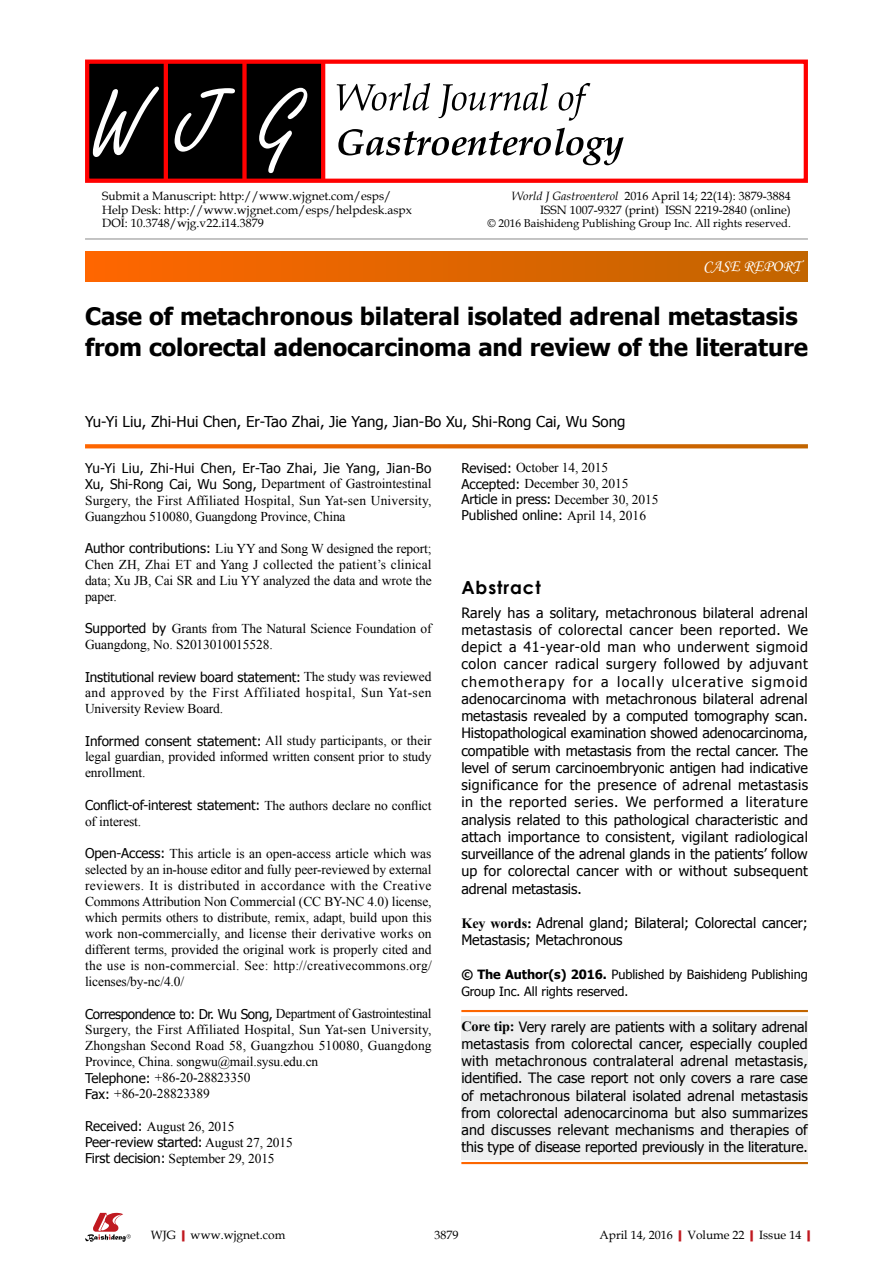
<style>
.page{position:relative;width:893px;height:1263px;background:#fff}
.page>*{position:absolute;margin:0;border:0;box-sizing:border-box;transform-origin:0 0}
.t1{font:700 24px/31.5px "Tahoma";color:#000}
.t2{font:700 18px "Century Gothic";letter-spacing:.05em;color:#000}
.t3{font:16.5px "Monotype Corsiva";color:#fff}
.t4{font:15px "Tahoma";color:#000}
.t5{font:14.25px/17.2px "Tahoma";letter-spacing:-.005em;color:#000;text-align:justify}
.t6{font:13.5px/16px "Times New Roman";letter-spacing:-.01em;color:#000;text-align:justify}
.t7{font:13.5px/16px "Tahoma";letter-spacing:-.01em;color:#000}
.t8{font:12.75px/17.2px "Tahoma";letter-spacing:-.005em;color:#000}
.t9{font:12px/13.5px "Book Antiqua";color:#000}
.t10{font:11.25px "Book Antiqua";color:#000}
.s1{font-style:italic}
.s2{font-family:"Tahoma"}
.s3{font-family:"Times New Roman"}
.s4{font-family:"Times New Roman";font-weight:700}
.s5{font-weight:700}
.s6{font-weight:700;color:#c01920}
</style>
<div class="page">
<div style="left:85px;top:252px;width:723px;height:29px;background:linear-gradient(to right,#f60,#c16500)"></div>
<hr style="left:85px;top:239px;width:723px;height:1px;background:#898989">
<div style="left:87px;top:61px;width:236px;height:121px;background:#000"></div>
<hr style="left:164px;top:61px;width:4px;height:121px;background:#f00">
<div style="left:242px;top:61px;width:5px;height:121px;background:#f00"></div>
<hr style="left:321px;top:61px;width:4px;height:121px;background:#f00">
<div style="left:85px;top:60px;width:723px;height:123px;border:4px solid #f00"></div>
<svg style="left:259px;top:88px;width:48px;height:85px"></svg>
<svg style="left:175px;top:88px;width:60px;height:64px"></svg>
<svg style="left:93px;top:87px;width:66px;height:70px"></svg>
<svg style="left:337px;top:83px;width:253px;height:38px"></svg>
<svg style="left:338px;top:128px;width:286px;height:37px"></svg>
<svg style="left:85px;top:444px;width:723px;height:4px;background:#e16d0d"></svg>
<svg style="left:85px;top:1213px;width:46px;height:29px"></svg>
<div style="left:461px;top:1016px;width:347px;height:143px;background:#eeefef"></div>
<p class="t9" style="left:102px;top:189px;width:311px">Submit a Manuscript: http://www.wjgnet.com/esps/<br>Help Desk: http://www.wjgnet.com/esps/helpdesk.aspx<br>DOI: 10.3748/wjg.v22.i14.3879</p>
<p class="t9" style="left:512px;top:189px;width:280px;text-align:right"><span class="s1">World J Gastroenterol</span> 2016 April 14; 22(14): 3879-3884<br>ISSN 1007-9327 (print) ISSN 2219-2840 (online)</p>
<p class="t10" style="left:487px;top:215px;width:305px">© 2016 Baishideng Publishing Group Inc. All rights reserved.</p>
<p class="t3" style="left:703px;top:256px;width:99px">CASE REPORT</p>
<p class="t1" style="left:85px;top:298px;width:724px">Case of metachronous bilateral isolated adrenal metastasis from colorectal adenocarcinoma and review of the literature</p>
<p class="t4" style="left:85px;top:412px;width:542px">Yu-yi Liu, Zhi-hui Chen, Er-tao Zhai, Jie Yang, Jian-bo Xu, Shi-rong Cai, Wu Song</p>
<p class="t6" style="left:85px;top:460px;width:348px"><span class="s2">Yu-yi Liu, Zhi-hui Chen, Er-tao Zhai, Jie Yang, Jian-bo Xu, Shi-rong Cai, Wu Song,</span> Department of Gastrointestinal Surgery, the First Affiliated Hospital, Sun Yat-sen University, Guangzhou 510080, Guangdong Province, China</p>
<p class="t6" style="left:85px;top:540px;width:348px"><span class="s2">Author contributions:</span> Liu YY and Song W designed the report; Chen ZH, Zhai ET and Yang J collected the patient’s clinical data; Xu JB, Cai SR and Liu YY analyzed the data and wrote the paper.</p>
<p class="t6" style="left:85px;top:620px;width:348px"><span class="s2">Supported by</span> grants from The Natural Science Foundation of<br>Guangdong, No. S2013010015528.</p>
<p class="t6" style="left:85px;top:669px;width:348px"><span class="s2">Institutional review board statement:</span> The study was reviewed and approved by the First Affiliated hospital, Sun Yat-sen University Review Board.</p>
<p class="t6" style="left:85px;top:732px;width:348px"><span class="s2">Informed consent statement:</span> All study participants, or their legal guardian, provided informed written consent prior to study enrollment.</p>
<p class="t6" style="left:85px;top:797px;width:348px;line-height:15.6px"><span class="s2">Conflict-of-interest statement:</span> The authors declare no conflict of interest.</p>
<p class="t6" style="left:85px;top:845px;width:348px"><span class="s2">Open-Access:</span> This article is an open-access article which was selected by an in-house editor and fully peer-reviewed by external reviewers. It is distributed in accordance with the Creative Commons Attribution Non Commercial (CC BY-NC 4.0) license, which permits others to distribute, remix, adapt, build upon this work non-commercially, and license their derivative works on different terms, provided the original work is properly cited and the use is non-commercial. See: http://creativecommons.org/ licenses/by-nc/4.0/</p>
<p class="t6" style="left:85px;top:1005px;width:348px;text-align:left"><span class="s2">Correspondence to: Dr. Wu Song,</span> Department of Gastrointestinal Surgery, the First Affiliated Hospital, Sun Yat-sen University, Zhongshan Second Road 58, Guangzhou 510080, Guangdong Province, China. songwu@mail.sysu.edu.cn<br><span class="s2">Telephone:</span> +86-20-28823350<br><span class="s2">Fax:</span> +86-20-28823389</p>
<p class="t7" style="left:85px;top:1117px;width:209px">Received: <span class="s3">August 26, 2015<br></span>Peer-review started: <span class="s3">August 27, 2015<br></span>First decision: <span class="s3">September 29, 2015</span></p>
<p class="t6" style="left:461px;top:460px;width:199px;text-align:left"><span class="s2">Revised:</span> October 14, 2015<br><span class="s2">Accepted:</span> December 30, 2015<br><span class="s2">Article in press:</span> December 30, 2015<br><span class="s2">Published online:</span> April 14, 2016</p>
<p class="t2" style="left:461px;top:573px;width:81px">Abstract</p>
<p class="t5" style="left:461px;top:603px;width:348px">Rarely has a solitary, metachronous bilateral adrenal metastasis of colorectal cancer been reported. We depict a 41-year-old man who underwent sigmoid colon cancer radical surgery followed by adjuvant chemotherapy for a locally ulcerative sigmoid adenocarcinoma with metachronous bilateral adrenal metastasis revealed by a computed tomography scan.<br>Histopathological examination showed adenocarcinoma, compatible with metastasis from the rectal cancer. The level of serum carcinoembryonic antigen had indicative significance for the presence of adrenal metastasis in the reported series. We performed a literature analysis related to this pathological characteristic and attach importance to consistent, vigilant radiological surveillance of the adrenal glands in the patients’ follow up for colorectal cancer with or without subsequent adrenal metastasis.</p>
<p class="t5" style="left:461px;top:913px;width:348px"><span class="s4">Key words:</span> adrenal gland; bilateral; Colorectal cancer; metastasis; metachronous</p>
<p class="t8" style="left:461px;top:965px;width:348px"><span class="s5">© The Author(s) 2016.</span> Published by Baishideng Publishing<br>Group Inc. All rights reserved.</p>
<p class="t5" style="left:461px;top:1017px;width:348px"><span class="s4">Core tip:</span> Very rarely are patients with a solitary adrenal metastasis from colorectal cancer, especially coupled with metachronous contralateral adrenal metastasis, identified. The case report not only covers a rare case of metachronous bilateral isolated adrenal metastasis from colorectal adenocarcinoma but also summarizes and discusses relevant mechanisms and therapies of this type of disease reported previously in the literature.</p>
<p class="t9" style="left:151px;top:1227px;width:136px">WJG<span class="s6">|</span>www.wjgnet.com</p>
<p class="t9" style="left:434px;top:1227px;width:25px">3879</p>
<p class="t9" style="left:599px;top:1227px;width:218px">April 14, 2016<span class="s6">|</span>Volume 22<span class="s6">|</span>Issue 14<span class="s6">|</span></p>
</div>
